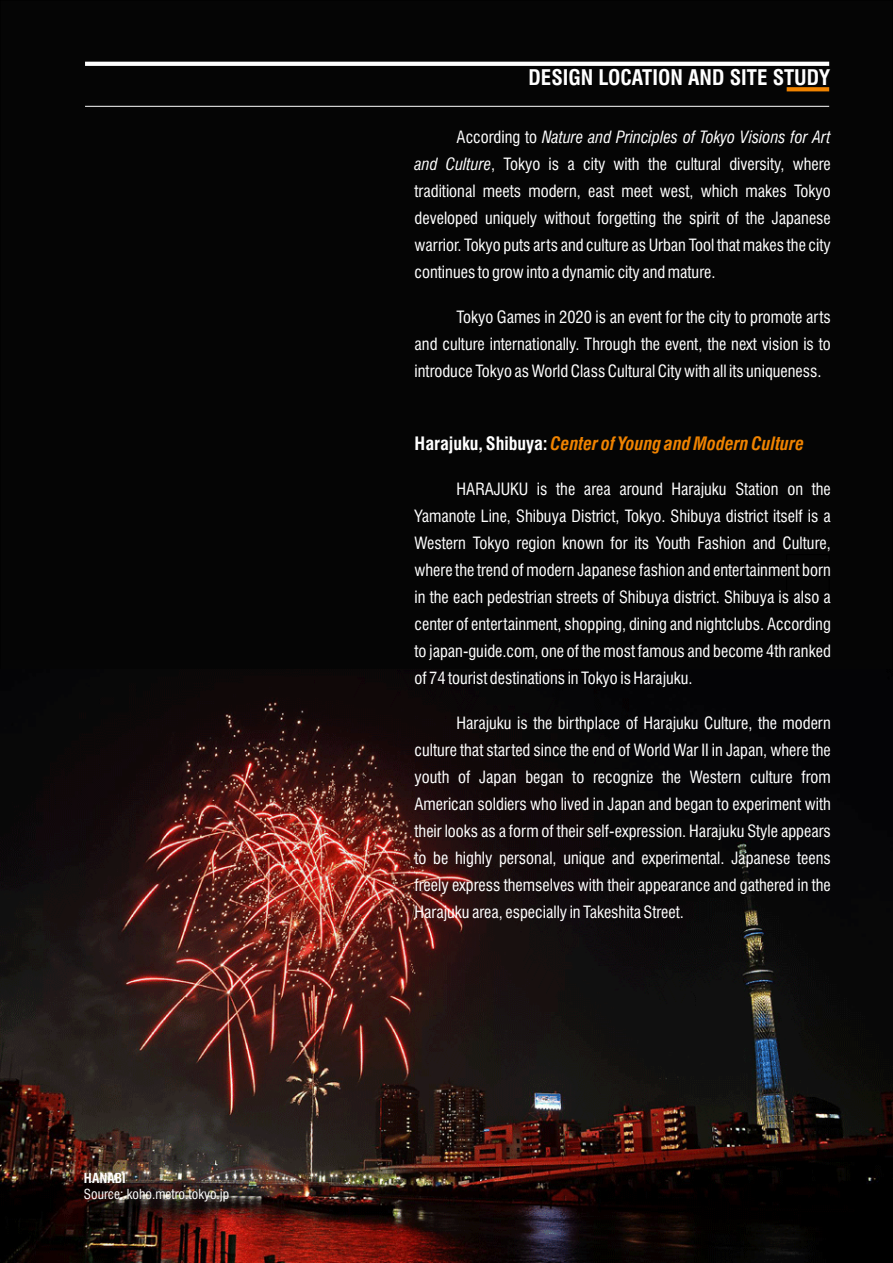
<style>
.page{position:relative;width:893px;height:1263px;background:#fff}
.page>*{position:absolute;margin:0;border:0;box-sizing:border-box;transform-origin:0 0}
.t1{font:700 condensed 21px "Swiss 721 BT";color:#fff}
.t2{font:italic 700 condensed 18px "Swiss 721 BT";color:#f08300}
.t3{font:condensed 16.5px/27px "Swiss 721 BT";color:#fff;text-align:justify}
.t4{font:condensed 13.5px "Swiss 721 BT";color:#fff}
.t5{font:700 condensed 13.5px "Swiss 721 BT";color:#fff}
.s1{font-style:italic}
.s2{font-style:normal;color:#fff}
</style>
<div class="page">
<div style="left:0;top:0;width:893px;height:669px;background:#050505"></div>
<img style="left:0;top:669px;width:893px;height:594px">
<svg style="left:85px;top:62px;width:744px;height:4px"></svg>
<hr style="left:85px;top:106px;width:744px;height:1px;background:#fff">
<svg style="left:787px;top:87px;width:42px;height:4px"></svg>
<div style="left:786px;top:554px;width:44px;height:44px;border:1px solid #000"></div>
<p class="t5" style="left:84px;top:1173px;width:43px">HANABI</p>
<p class="t4" style="left:84px;top:1189px;width:147px">Source: koho.metro.tokyo.jp</p>
<p class="t1" style="left:529px;top:69px;width:303px">DESIGN LOCATION AND SITE STUDY</p>
<p class="t3" style="left:415px;top:126px;width:418px;text-indent:42px">According to <span class="s1">Nature and Principles of Tokyo Visions for Art and Culture</span>, Tokyo is a city with the cultural diversity, where traditional meets modern, east meet west, which makes Tokyo developed uniquely without forgetting the spirit of the Japanese warrior. Tokyo puts arts and culture as Urban Tool that makes the city continues to grow into a dynamic city and mature.</p>
<p class="t3" style="left:415px;top:306px;width:418px;text-indent:42px">Tokyo Games in 2020 is an event for the city to promote arts and culture internationally. Through the event, the next vision is to introduce Tokyo as World Class Cultural City with all its uniqueness.</p>
<p class="t2" style="left:415px;top:436px;width:391px"><span class="s2">Harajuku, Shibuya:</span>Center of Young and Modern Culture</p>
<p class="t3" style="left:415px;top:477px;width:418px;text-indent:42px">HARAJUKU is the area around Harajuku Station on the Yamanote Line, Shibuya District, Tokyo. Shibuya district itself is a Western Tokyo region known for its Youth Fashion and Culture, where the trend of modern Japanese fashion and entertainment born in the each pedestrian streets of Shibuya district. Shibuya is also a center of entertainment, shopping, dining and nightclubs. According to japan-guide.com, one of the most famous and become 4th ranked of 74 tourist destinations in Tokyo is Harajuku.</p>
<p class="t3" style="left:415px;top:711px;width:418px;text-indent:42px">Harajuku is the birthplace of Harajuku Culture, the modern culture that started since the end of World War II in Japan, where the youth of Japan began to recognize the Western culture from American soldiers who lived in Japan and began to experiment with their looks as a form of their self-expression. Harajuku Style appears to be highly personal, unique and experimental. Japanese teens freely express themselves with their appearance and gathered in the Harajuku area, especially in Takeshita Street.</p>
</div>
